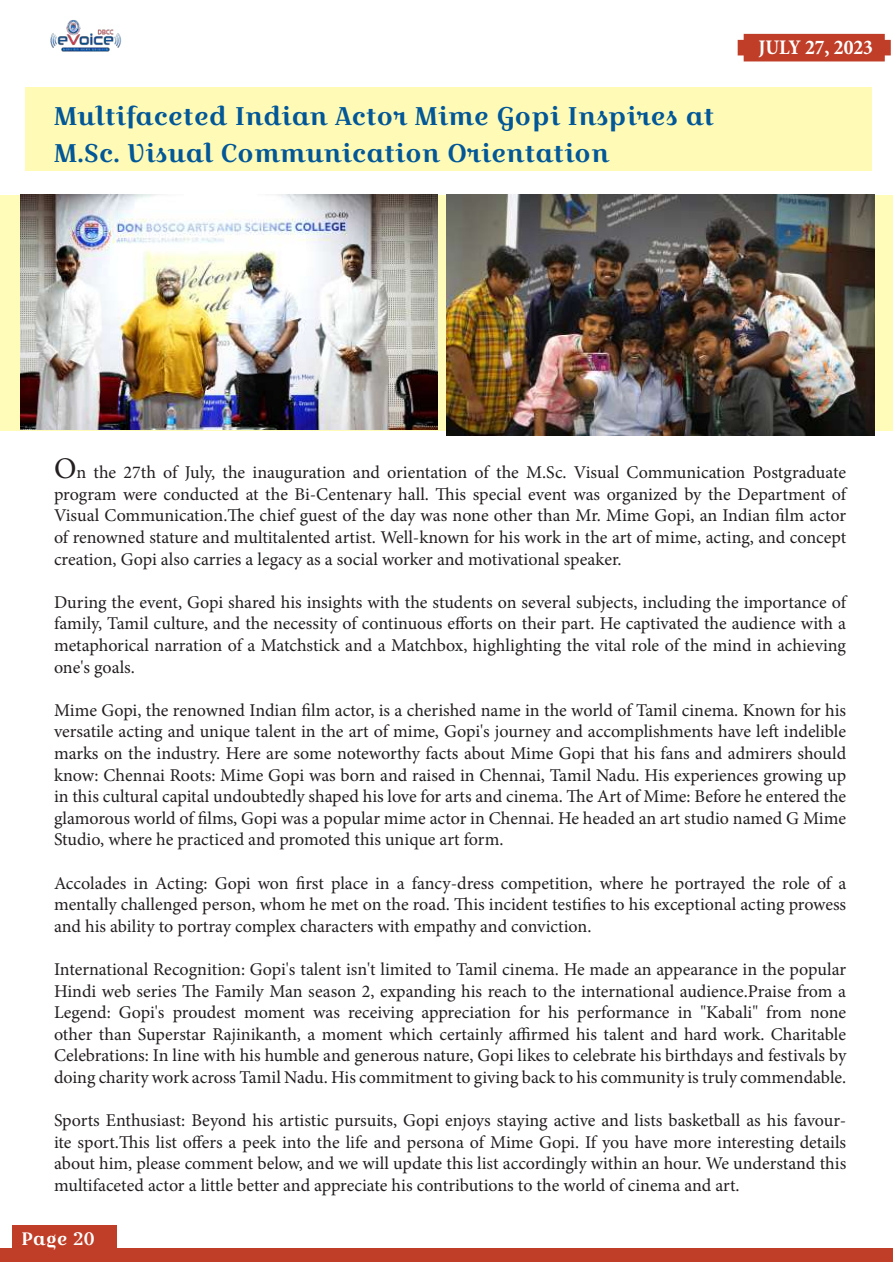
<style>
.page{position:relative;width:893px;height:1263px;background:#fff}
.page>*{position:absolute;margin:0;border:0;box-sizing:border-box;transform-origin:0 0}
.t1{font:25.5px/37.2px "Croissant One";color:#015797}
.t2{font:700 condensed 21px "Minion Pro";color:#fff}
.t3{font:18px/21.6px "Minion Pro";color:#231f20;text-align:justify}
.t4{font:18px "Croissant One";color:#fff}
.s1{font-size:30px}
</style>
<div class="page">
<img style="left:50px;top:20px;width:72px;height:32px">
<div style="left:13px;top:1225px;width:104px;height:29px;background:#c03e28"></div>
<div style="left:0;top:1249px;width:893px;height:13px;background:#c03e28"></div>
<div style="left:25px;top:87px;width:846px;height:84px;background:#fffab6"></div>
<div style="left:0;top:195px;width:893px;height:235px;background:#fffbb8"></div>
<div style="left:738px;top:34px;width:153px;height:27px;background:#c03e28"></div>
<img style="left:20px;top:195px;width:418px;height:235px">
<img style="left:446px;top:195px;width:429px;height:241px">
<hr style="left:892px;top:80px;width:1px;height:66px;background:#007ca3">
<h1 class="t1" style="left:54px;top:97px;width:662px">Multifaceted Indian Actor Mime Gopi Inspires at<br>M.Sc. Visual Communication Orientation</h1>
<p class="t2" style="left:758px;top:32px;width:116px">JULY 27, 2023</p>
<p class="t3" style="left:54px;top:462px;width:794px"><span class="s1">O</span>n the 27th of July, the inauguration and orientation of the M.Sc. Visual Communication Postgraduate program were conducted at the Bi-Centenary hall. This special event was organized by the Department of Visual Communication.The chief guest of the day was none other than Mr. Mime Gopi, an Indian film actor of renowned stature and multitalented artist. Well-known for his work in the art of mime, acting, and concept creation, Gopi also carries a legacy as a social worker and motivational speaker.</p>
<p class="t3" style="left:54px;top:591px;width:794px">During the event, Gopi shared his insights with the students on several subjects, including the importance of family, Tamil culture, and the necessity of continuous efforts on their part. He captivated the audience with a metaphorical narration of a Matchstick and a Matchbox, highlighting the vital role of the mind in achieving one's goals.</p>
<p class="t3" style="left:54px;top:699px;width:794px">Mime Gopi, the renowned Indian film actor, is a cherished name in the world of Tamil cinema. Known for his versatile acting and unique talent in the art of mime, Gopi's journey and accomplishments have left indelible marks on the industry. Here are some noteworthy facts about Mime Gopi that his fans and admirers should know: Chennai Roots: Mime Gopi was born and raised in Chennai, Tamil Nadu. His experiences growing up in this cultural capital undoubtedly shaped his love for arts and cinema. The Art of Mime: Before he entered the glamorous world of films, Gopi was a popular mime actor in Chennai. He headed an art studio named G Mime Studio, where he practiced and promoted this unique art form.</p>
<p class="t3" style="left:54px;top:872px;width:794px">Accolades in Acting: Gopi won first place in a fancy-dress competition, where he portrayed the role of a mentally challenged person, whom he met on the road. This incident testifies to his exceptional acting prowess and his ability to portray complex characters with empathy and conviction.</p>
<p class="t3" style="left:54px;top:958px;width:794px">International Recognition: Gopi's talent isn't limited to Tamil cinema. He made an appearance in the popular Hindi web series The Family Man season 2, expanding his reach to the international audience.Praise from a Legend: Gopi's proudest moment was receiving appreciation for his performance in "Kabali" from none other than Superstar Rajinikanth, a moment which certainly affirmed his talent and hard work. Charitable Celebrations: In line with his humble and generous nature, Gopi likes to celebrate his birthdays and festivals by doing charity work across Tamil Nadu. His commitment to giving back to his community is truly commendable.</p>
<p class="t3" style="left:54px;top:1110px;width:794px">Sports Enthusiast: Beyond his artistic pursuits, Gopi enjoys staying active and lists basketball as his favour&shy;ite sport.This list offers a peek into the life and persona of Mime Gopi. If you have more interesting details about him, please comment below, and we will update this list accordingly within an hour. We understand this multifaceted actor a little better and appreciate his contributions to the world of cinema and art.</p>
<p class="t4" style="left:21px;top:1225px;width:75px">Page 20</p>
</div>
